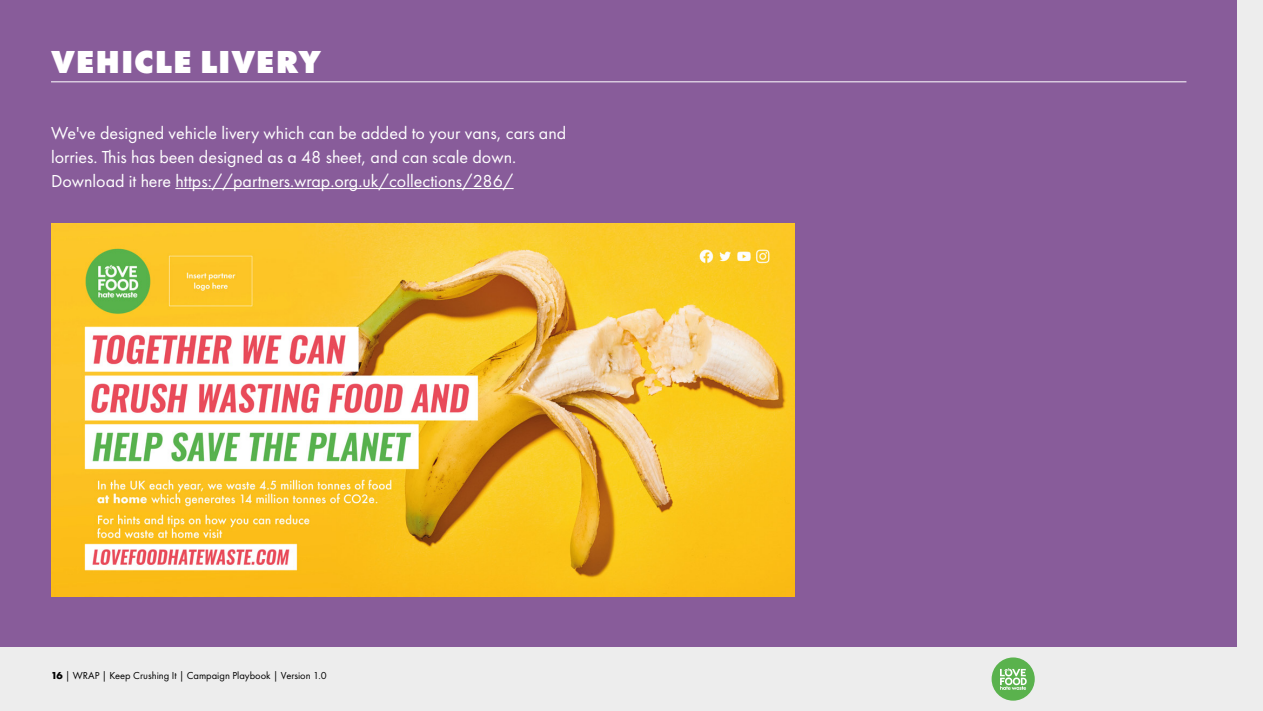
<style>
.page{position:relative;width:1263px;height:711px;background:#fff}
.page>*{position:absolute;margin:0;border:0;box-sizing:border-box;transform-origin:0 0}
.t1{font:800 33px "Futura PT";letter-spacing:.02em;color:#fff}
.t2{font:18px/24px "Futura PT";color:#fff}
.t3{font:10.5px "Futura PT";color:#000}
.s1{font-weight:700}
</style>
<div class="page">
<div style="left:0;top:0;width:1263px;height:707px;background:#885c9a"></div>
<hr style="left:51px;top:81px;width:1135px;height:1px;background:#fff">
<hr style="left:175px;top:188px;width:339px;height:1px;background:#fff">
<img style="left:51px;top:223px;width:743px;height:372px">
<div style="left:0;top:646px;width:1263px;height:64px;background:#ededed"></div>
<div style="left:1237px;top:0;width:26px;height:710px;background:#ededed"></div>
<div style="left:991px;top:657px;width:44px;height:43px;background:#5ab24d;border-radius:50%"></div>
<svg style="left:1000px;top:668px;width:27px;height:21px"></svg>
<h1 class="t1" style="left:51px;top:41px;width:271px">VEHICLE LIVERY</h1>
<p class="t2" style="left:51px;top:120px;width:517px">We've designed vehicle livery which can be added to your vans, cars and lorries. This has been designed as a 48 sheet, and can scale down.<br>Download it here https://partners.wrap.org.uk/collections/286/</p>
<p class="t3" style="left:51px;top:668px;width:277px"><span class="s1">16</span> | WRAP | Keep Crushing It | Campaign Playbook | Version 1.0</p>
</div>
